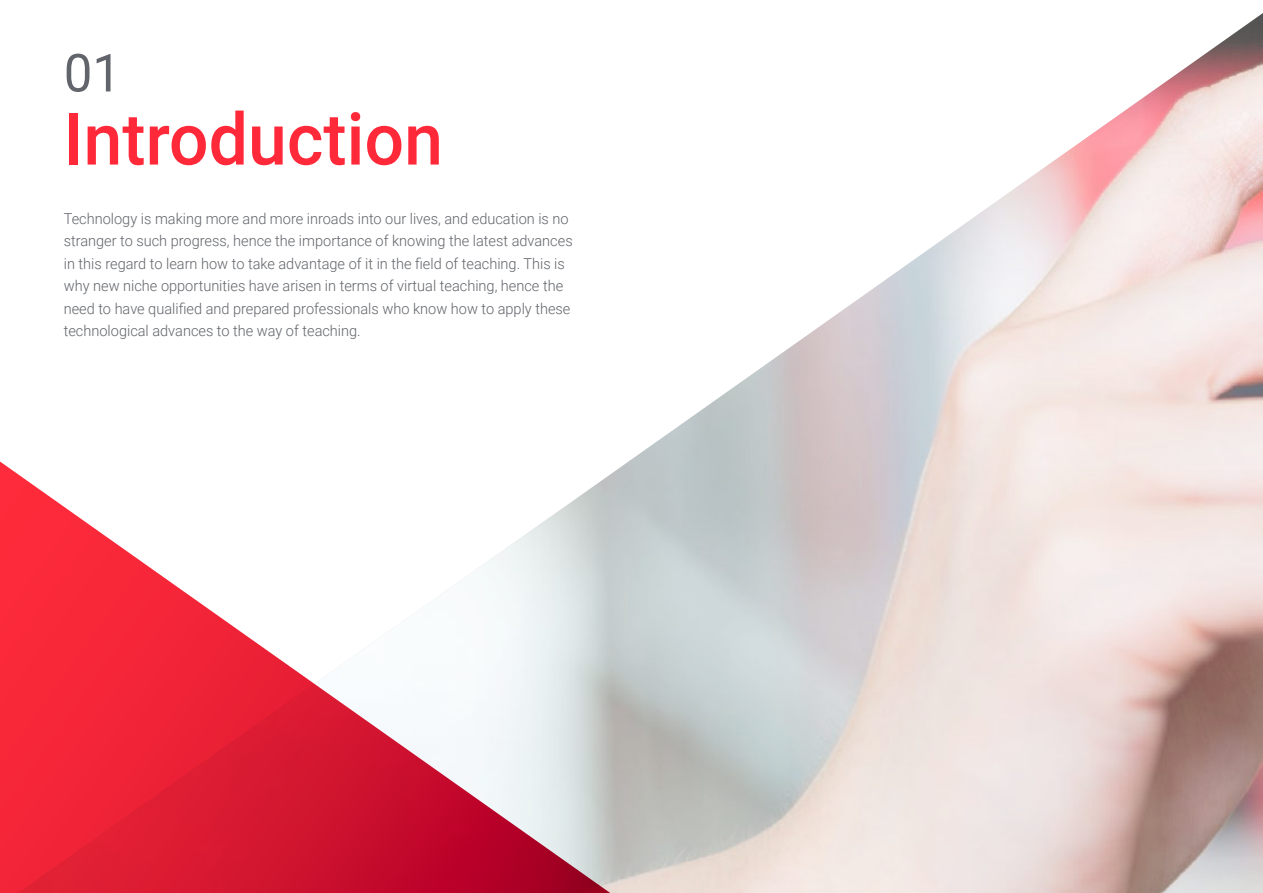
<style>
.page{position:relative;width:1263px;height:893px;background:#fff}
.page>*{position:absolute;margin:0;border:0;box-sizing:border-box;transform-origin:0 0}
.t1{font:500 72px "Roboto";color:#ff293a}
.t2{font:52.5px "Roboto";color:#61646a}
.t3{font:300 15px/22.5px "Roboto";color:#61646a}
</style>
<div class="page">
<img style="left:640px;top:13px;width:623px;height:880px">
<svg style="left:0;top:453px;width:640px;height:440px"></svg>
<h2 class="t2" style="left:64px;top:36px;width:59px">01</h2>
<h1 class="t1" style="left:64px;top:89px;width:381px">Introduction</h1>
<p class="t3" style="left:64px;top:207px;width:510px">Technology is making more and more inroads into our lives, and education is no stranger to such progress, hence the importance of knowing the latest advances in this regard to learn how to take advantage of it in the field of teaching. This is why new niche opportunities have arisen in terms of virtual teaching, hence the need to have qualified and prepared professionals who know how to apply these technological advances to the way of teaching.</p>
</div>
